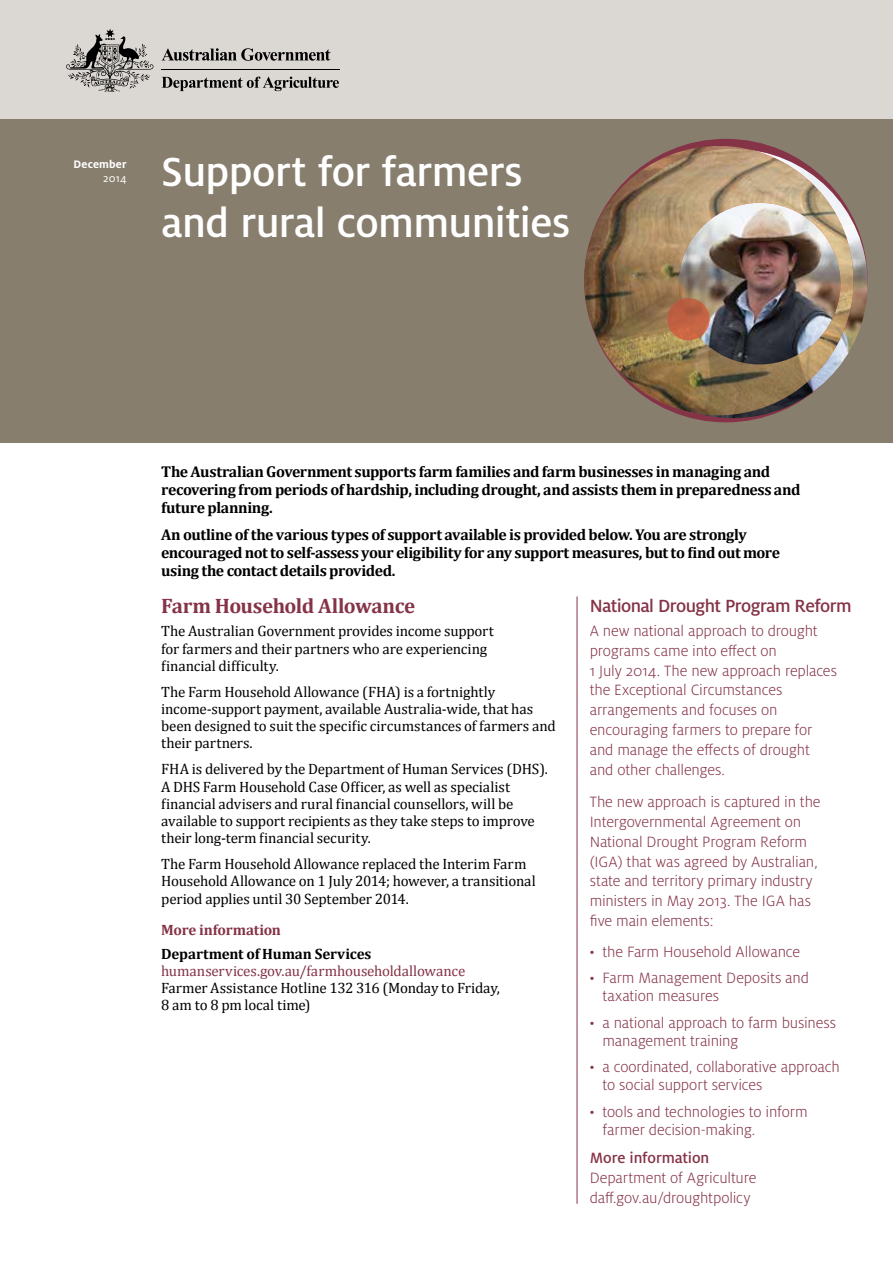
<style>
.page{position:relative;width:893px;height:1263px;background:#fff}
.page>*{position:absolute;margin:0;border:0;box-sizing:border-box;transform-origin:0 0}
.t1{font:500 45px/51px "Milo Pro";letter-spacing:-.015em;color:#fff}
.t2{font:700 21px "Cambria";letter-spacing:-.025em;color:#853347}
.t3{font:500 19.5px "Milo Pro";letter-spacing:-.03em;color:#853347}
.t4{font:300 16.5px/19.8px "Milo Pro";letter-spacing:-.005em;color:#853347}
.t5{font:500 16.5px "Milo Pro";letter-spacing:-.005em;color:#853347}
.t6{font:700 15.75px/18px "Cambria";letter-spacing:-.025em;color:#000}
.t7{font:15px/17.2px "Cambria";letter-spacing:-.01em;color:#000}
.t8{font:15px "Cambria";letter-spacing:-.01em;color:#853347}
.t9{font:700 15px "Cambria";letter-spacing:-.01em;color:#000}
.t10{font:700 15px "Cambria";letter-spacing:-.015em;color:#853347}
.t11{font:700 12px "Milo Pro";letter-spacing:.01em;color:#fff}
.t12{font:12px "Milo Pro";color:#fff}
.s1{font-weight:400;font-size:12.75px}
</style>
<div class="page">
<div style="left:0;top:0;width:893px;height:120px;background:#dbd7d3"></div>
<div style="left:0;top:120px;width:893px;height:323px;background:#887e6e"></div>
<svg style="left:162px;top:48px;width:168px;height:13px"></svg>
<hr style="left:162px;top:69px;width:178px;height:1px;background:#000">
<svg style="left:162px;top:77px;width:177px;height:14px"></svg>
<svg style="left:66px;top:29px;width:87px;height:62px"></svg>
<svg style="left:682px;top:138px;width:88px;height:8px"></svg>
<img style="left:584px;top:146px;width:284px;height:277px">
<svg style="left:667px;top:298px;width:43px;height:42px"></svg>
<hr style="left:577px;top:596px;width:1px;height:608px;background:#853347">
<p class="t11" style="left:74px;top:157px;width:55px">December</p>
<p class="t12" style="left:103px;top:172px;width:25px">2014</p>
<h1 class="t1" style="left:161px;top:146px;width:411px">Support for farmers and rural communities</h1>
<p class="t6" style="left:161px;top:462px;width:641px">The Australian Government supports farm families and farm businesses in managing and recovering from periods of hardship, including drought, and assists them in preparedness and future planning.</p>
<p class="t6" style="left:161px;top:525px;width:621px">An outline of the various types of support available is provided below. You are strongly encouraged not to self-assess your eligibility for any support measures, but to find out more using the contact details provided.</p>
<h2 class="t2" style="left:161px;top:591px;width:256px">Farm Household Allowance</h2>
<p class="t7" style="left:161px;top:623px;width:334px">The Australian Government provides income support for farmers and their partners who are experiencing financial difficulty.</p>
<p class="t7" style="left:161px;top:683px;width:396px">The Farm Household Allowance (FHA) is a fortnightly income-support payment, available Australia-wide, that has been designed to suit the specific circumstances of farmers and their partners.</p>
<p class="t7" style="left:161px;top:760px;width:388px">FHA is delivered by the Department of Human Services (DHS).<br>A DHS Farm Household Case Officer, as well as specialist financial advisers and rural financial counsellors, will be available to support recipients as they take steps to improve their long-term financial security.</p>
<p class="t7" style="left:161px;top:855px;width:376px">The Farm Household Allowance replaced the Interim Farm<br>Household Allowance on 1 July 2014; however, a transitional period applies until 30 September 2014.</p>
<p class="t10" style="left:161px;top:919px;width:121px">More information</p>
<p class="t9" style="left:161px;top:943px;width:212px">Department of Human Services</p>
<p class="t8" style="left:161px;top:962px;width:306px">humanservices.gov.au/farmhouseholdallowance</p>
<p class="t7" style="left:161px;top:979px;width:340px">Farmer Assistance Hotline 132 316 (Monday to Friday,<br>8 am to 8 pm local time)</p>
<h3 class="t3" style="left:590px;top:595px;width:264px">National Drought Program Reform</h3>
<p class="t4" style="left:590px;top:621px;width:249px">A new national approach to drought programs came into effect on<br>1 July 2014. The new approach replaces the Exceptional Circumstances arrangements and focuses on encouraging farmers to prepare for and manage the effects of drought and other challenges.</p>
<p class="t4" style="left:590px;top:792px;width:232px">The new approach is captured in the<br>Intergovernmental Agreement on<br>National Drought Program Reform (IGA) that was agreed by Australian, state and territory primary industry ministers in May 2013. The IGA has five main elements:</p>
<p class="t4" style="left:590px;top:942px;width:212px"><span class="s1">•</span> the Farm Household Allowance</p>
<p class="t4" style="left:602px;top:969px;width:208px;line-height:18px;text-indent:-13px"><span class="s1">•</span> Farm Management Deposits and taxation measures</p>
<p class="t4" style="left:602px;top:1014px;width:235px;line-height:18px;text-indent:-13px"><span class="s1">•</span> a national approach to farm business management training</p>
<p class="t4" style="left:602px;top:1058px;width:239px;line-height:18px;text-indent:-13px"><span class="s1">•</span> a coordinated, collaborative approach to social support services</p>
<p class="t4" style="left:602px;top:1103px;width:207px;line-height:18px;text-indent:-13px"><span class="s1">•</span> tools and technologies to inform farmer decision-making.</p>
<p class="t5" style="left:590px;top:1149px;width:121px">More information</p>
<p class="t4" style="left:590px;top:1168px;width:168px">Department of Agriculture daff.gov.au/droughtpolicy</p>
</div>
